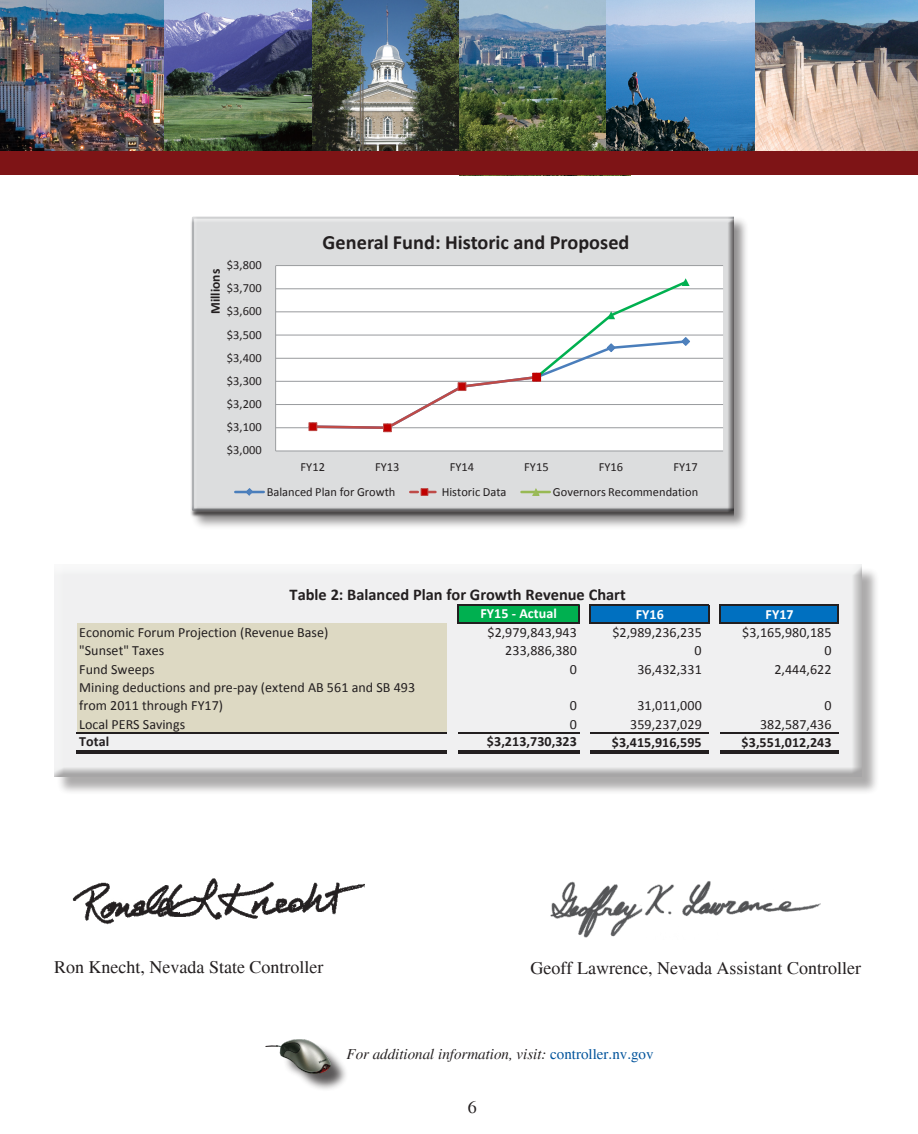
<style>
.page{position:relative;width:918px;height:1134px;background:#fff}
.page>*{position:absolute;margin:0;border:0;box-sizing:border-box;transform-origin:0 0}
.t1{font:700 20.25px "Calibri";color:#231f20}
.t2{font:18px "Times";color:#231f20}
.t3{font:700 16.35px "Calibri";color:#231f20}
.t4{font:italic 15px "Times";color:#231f20}
.t5{font:14.1px/18.1px "Calibri";color:#231f20}
.t6{font:700 14.1px "Calibri";letter-spacing:.005em;color:#231f20}
.t7{font:700 14.1px "Calibri";letter-spacing:.005em;color:#fff}
.t8{font:700 13.5px "Calibri";letter-spacing:.005em;color:#231f20}
.t9{font:12.45px "Calibri";color:#231f20}
.s1{font-style:normal;color:#00539b}
</style>
<div class="page">
<div style="left:56px;top:567px;width:824px;height:229px;background:#231f20;opacity:.75"></div>
<div style="left:48px;top:557px;width:825px;height:222px;background:#231f20;opacity:.75"></div>
<img style="left:754px;top:0;width:164px;height:151px">
<img style="left:312px;top:0;width:147px;height:151px">
<img style="left:0;top:0;width:312px;height:151px">
<img style="left:459px;top:0;width:147px;height:151px">
<img style="left:606px;top:0;width:148px;height:151px">
<div style="left:0;top:151px;width:918px;height:24px;background:#7e1416"></div>
<div style="left:190px;top:215px;width:559px;height:316px;background:#231f20;opacity:.5"></div>
<div style="left:187px;top:212px;width:553px;height:312px;background:#231f20;opacity:.75"></div>
<img style="left:72px;top:878px;width:293px;height:47px">
<div style="left:458px;top:605px;width:121px;height:18px;background:#00b050"></div>
<div style="left:590px;top:605px;width:119px;height:18px;background:#0070c0"></div>
<div style="left:720px;top:605px;width:119px;height:18px;background:#0070c0"></div>
<div style="left:77px;top:623px;width:370px;height:110px;background:#ddd9c3"></div>
<hr style="left:459px;top:604px;width:120px;height:1px;background:#231f20">
<hr style="left:590px;top:604px;width:119px;height:1px;background:#231f20">
<hr style="left:459px;top:622px;width:120px;height:1px;background:#231f20">
<hr style="left:590px;top:622px;width:119px;height:1px;background:#231f20">
<hr style="left:77px;top:733px;width:370px;height:1px;background:#231f20">
<hr style="left:458px;top:733px;width:121px;height:1px;background:#231f20">
<hr style="left:590px;top:733px;width:119px;height:1px;background:#231f20">
<hr style="left:77px;top:751px;width:370px;height:1px;background:#231f20">
<hr style="left:77px;top:753px;width:370px;height:1px;background:#231f20">
<hr style="left:458px;top:751px;width:121px;height:1px;background:#231f20">
<hr style="left:458px;top:753px;width:121px;height:1px;background:#231f20">
<hr style="left:590px;top:751px;width:119px;height:1px;background:#231f20">
<hr style="left:590px;top:753px;width:119px;height:1px;background:#231f20">
<svg style="left:457px;top:604px;width:2px;height:19px"></svg>
<svg style="left:578px;top:605px;width:1px;height:17px"></svg>
<svg style="left:589px;top:604px;width:1px;height:19px"></svg>
<svg style="left:708px;top:605px;width:1px;height:17px"></svg>
<svg style="left:719px;top:604px;width:1px;height:19px"></svg>
<svg style="left:838px;top:605px;width:1px;height:17px"></svg>
<hr style="left:720px;top:604px;width:119px;height:1px;background:#231f20">
<hr style="left:720px;top:622px;width:119px;height:1px;background:#231f20">
<hr style="left:720px;top:733px;width:119px;height:1px;background:#231f20">
<hr style="left:720px;top:751px;width:119px;height:1px;background:#231f20">
<hr style="left:720px;top:753px;width:119px;height:1px;background:#231f20">
<img style="left:550px;top:881px;width:271px;height:57px">
<div style="left:281px;top:1042px;width:68px;height:50px;background:#231f20;opacity:.75"></div>
<img style="left:279px;top:1039px;width:52px;height:34px">
<svg style="left:265px;top:1045px;width:14px;height:2px"></svg>
<p class="t9" style="left:227px;top:257px;width:36px">$3,800</p>
<p class="t8" style="left:207px;top:314px;width:47px;rotate:-90deg">Millions</p>
<p class="t9" style="left:227px;top:280px;width:36px">$3,700</p>
<p class="t9" style="left:227px;top:304px;width:36px">$3,600</p>
<p class="t9" style="left:227px;top:327px;width:36px">$3,500</p>
<p class="t9" style="left:227px;top:350px;width:36px">$3,400</p>
<p class="t9" style="left:227px;top:373px;width:36px">$3,300</p>
<p class="t9" style="left:227px;top:396px;width:36px">$3,200</p>
<p class="t9" style="left:227px;top:419px;width:36px">$3,100</p>
<p class="t9" style="left:227px;top:443px;width:36px">$3,000</p>
<h1 class="t1" style="left:323px;top:229px;width:308px">General Fund: Historic and Proposed</h1>
<p class="t9" style="left:301px;top:459px;width:26px">FY12</p>
<p class="t9" style="left:375px;top:459px;width:26px">FY13</p>
<p class="t9" style="left:450px;top:459px;width:26px">FY14</p>
<p class="t9" style="left:524px;top:459px;width:26px">FY15</p>
<p class="t9" style="left:599px;top:459px;width:26px">FY16</p>
<p class="t9" style="left:673px;top:459px;width:26px">FY17</p>
<p class="t9" style="left:267px;top:484px;width:130px">Balanced Plan for Growth</p>
<p class="t9" style="left:442px;top:484px;width:66px">Historic Data</p>
<p class="t9" style="left:553px;top:484px;width:147px">Governors Recommendation</p>
<p class="t3" style="left:290px;top:584px;width:338px">Table 2: Balanced Plan for Growth Revenue Chart</p>
<p class="t7" style="left:480px;top:605px;width:78px">FY15 - Actual</p>
<p class="t7" style="left:636px;top:605px;width:30px">FY16</p>
<p class="t7" style="left:766px;top:605px;width:30px">FY17</p>
<p class="t5" style="left:79px;top:622px;width:251px">Economic Forum Projection (Revenue Base)</p>
<p class="t5" style="left:487px;top:622px;width:91px">$2,979,843,943</p>
<p class="t5" style="left:612px;top:623px;width:91px">$2,989,236,235</p>
<p class="t5" style="left:742px;top:623px;width:91px">$3,165,980,185</p>
<p class="t5" style="left:79px;top:641px;width:87px">"Sunset" Taxes</p>
<p class="t5" style="left:505px;top:641px;width:73px">233,886,380</p>
<p class="t5" style="left:695px;top:641px;width:9px">0</p>
<p class="t5" style="left:824px;top:641px;width:9px">0</p>
<p class="t5" style="left:79px;top:659px;width:77px">Fund Sweeps</p>
<p class="t5" style="left:570px;top:659px;width:9px">0</p>
<p class="t5" style="left:637px;top:659px;width:66px">36,432,331</p>
<p class="t5" style="left:774px;top:659px;width:59px">2,444,622</p>
<p class="t5" style="left:79px;top:678px;width:338px">Mining deductions and pre-pay (extend AB 561 and SB 493 from 2011 through FY17)</p>
<p class="t5" style="left:570px;top:696px;width:9px">0</p>
<p class="t5" style="left:637px;top:696px;width:66px">31,011,000</p>
<p class="t5" style="left:824px;top:696px;width:9px">0</p>
<p class="t5" style="left:79px;top:714px;width:107px">Local PERS Savings</p>
<p class="t5" style="left:570px;top:714px;width:9px">0</p>
<p class="t5" style="left:630px;top:714px;width:73px">359,237,029</p>
<p class="t5" style="left:760px;top:714px;width:73px">382,587,436</p>
<p class="t6" style="left:79px;top:732px;width:31px">Total</p>
<p class="t6" style="left:487px;top:732px;width:91px">$3,213,730,323</p>
<p class="t6" style="left:612px;top:733px;width:91px">$3,415,916,595</p>
<p class="t6" style="left:742px;top:733px;width:91px">$3,551,012,243</p>
<p class="t2" style="left:54px;top:957px;width:271px">Ron Knecht, Nevada State Controller</p>
<p class="t2" style="left:531px;top:958px;width:332px">Geoff Lawrence, Nevada Assistant Controller</p>
<p class="t4" style="left:347px;top:1046px;width:309px">For additional information, visit: <span class="s1">controller.nv.gov</span></p>
<p class="t2" style="left:468px;top:1097px;width:10px">6</p>
</div>
